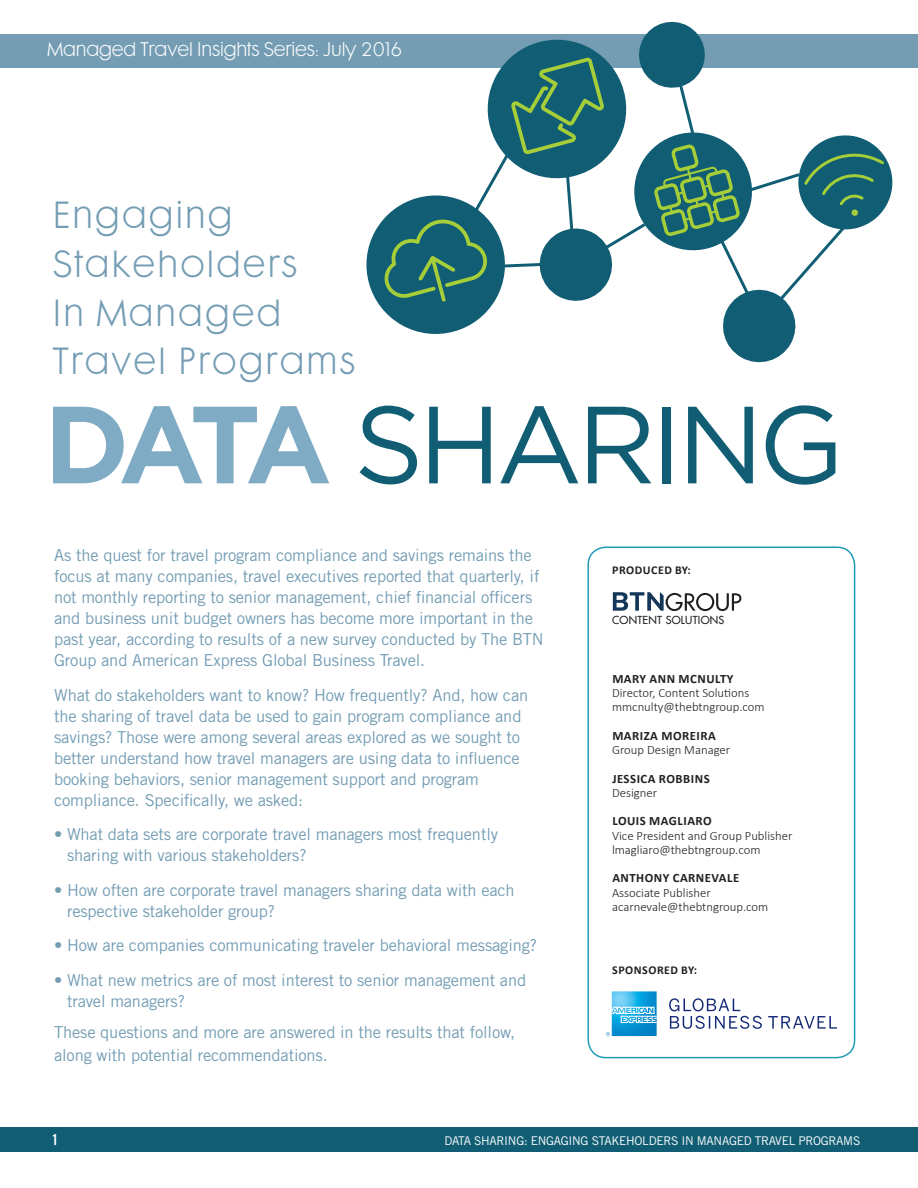
<style>
.page{position:relative;width:918px;height:1188px;background:#fff}
.page>*{position:absolute;margin:0;border:0;box-sizing:border-box;transform-origin:0 0}
.t1{font:109.5px "Gotham";letter-spacing:-.05em;color:#115e74}
.t2{font:34.5px/48.8px "Futura Maxi CG Light";letter-spacing:.06em;color:#749db4}
.t3{font:18px "Futura Maxi CG Light";letter-spacing:-.01em;color:#fff}
.t4{font:16.5px/21px "Trade Gothic LT Std";letter-spacing:-.01em;color:#749db4}
.t5{font:15px "Trade Gothic LT Std Bd Cn 20";color:#fff}
.t6{font:300 12.75px "Calibri";color:#231f20}
.t7{font:700 12.75px "Calibri";letter-spacing:.04em;color:#231f20}
.t8{font:12px "Trade Gothic LT Std";letter-spacing:-.025em;color:#fff}
.t9{font:700 12px "Calibri";letter-spacing:.04em;color:#231f20}
.t10{font:500 10.8px "Futura Std";letter-spacing:.025em;color:#231f20}
.s1{font-weight:700;color:#7fabc4}
</style>
<div class="page">
<div style="left:0;top:1127px;width:918px;height:25px;background:#115e74"></div>
<div style="left:587px;top:546px;width:268px;height:512px;border:2px solid #229bb8;border-radius:18px"></div>
<svg style="left:669px;top:998px;width:168px;height:31px"></svg>
<svg style="left:606px;top:991px;width:51px;height:45px;background:#55b9e4"></svg>
<svg style="left:613px;top:592px;width:128px;height:19px"></svg>
<div style="left:0;top:34px;width:918px;height:33px;background:#749db4"></div>
<svg style="left:357px;top:21px;width:542px;height:342px"></svg>
<p class="t3" style="left:48px;top:38px;width:356px">Managed Travel Insights Series: July 2016</p>
<p class="t2" style="left:53px;top:191px;width:246px">Engaging<br>Stakeholders</p>
<p class="t2" style="left:53px;top:288px;width:304px">In Managed<br>Travel Programs</p>
<p class="t1" style="left:44px;top:375px;width:802px"><span class="s1">DATA</span> SHARING</p>
<p class="t4" style="left:54px;top:545px;width:491px">As the quest for travel program compliance and savings remains the focus at many companies, travel executives reported that quarterly, if not monthly reporting to senior management, chief financial officers and business unit budget owners has become more important in the past year, according to results of a new survey conducted by The BTN Group and American Express Global Business Travel.</p>
<p class="t4" style="left:54px;top:684px;width:476px">What do stakeholders want to know? How frequently? And, how can the sharing of travel data be used to gain program compliance and savings? Those were among several areas explored as we sought to better understand how travel managers are using data to influence booking behaviors, senior management support and program compliance. Specifically, we asked:</p>
<p class="t4" style="left:67px;top:824px;width:433px;text-indent:-13px">• What data sets are corporate travel managers most frequently sharing with various stakeholders?</p>
<p class="t4" style="left:67px;top:879px;width:449px;text-indent:-13px">• How often are corporate travel managers sharing data with each respective stakeholder group?</p>
<p class="t4" style="left:54px;top:935px;width:485px">• How are companies communicating traveler behavioral messaging?</p>
<p class="t4" style="left:67px;top:969px;width:461px;text-indent:-13px">• What new metrics are of most interest to senior management and travel managers?</p>
<p class="t4" style="left:54px;top:1021px;width:462px;line-height:22.5px">These questions and more are answered in the results that follow, along with potential recommendations.</p>
<p class="t9" style="left:612px;top:563px;width:80px">PRODUCED BY:</p>
<p class="t10" style="left:612px;top:614px;width:114px">CONTENT SOLUTIONS</p>
<p class="t7" style="left:612px;top:670px;width:123px">MARY ANN MCNULTY</p>
<p class="t6" style="left:612px;top:685px;width:139px">Director, Content Solutions</p>
<p class="t6" style="left:612px;top:699px;width:154px">mmcnulty@thebtngroup.com</p>
<p class="t7" style="left:612px;top:727px;width:105px">MARIZA MOREIRA</p>
<p class="t6" style="left:612px;top:742px;width:120px">Group Design Manager</p>
<p class="t7" style="left:612px;top:770px;width:99px">JESSICA ROBBINS</p>
<p class="t6" style="left:612px;top:785px;width:47px">Designer</p>
<p class="t7" style="left:612px;top:813px;width:101px">LOUIS MAGLIARO</p>
<p class="t6" style="left:612px;top:827px;width:182px">Vice President and Group Publisher</p>
<p class="t6" style="left:612px;top:842px;width:150px">lmagliaro@thebtngroup.com</p>
<p class="t7" style="left:612px;top:870px;width:128px">ANTHONY CARNEVALE</p>
<p class="t6" style="left:612px;top:884px;width:100px">Associate Publisher</p>
<p class="t6" style="left:612px;top:899px;width:158px">acarnevale@thebtngroup.com</p>
<p class="t9" style="left:612px;top:963px;width:86px">SPONSORED BY:</p>
<p class="t5" style="left:52px;top:1130px;width:8px">1</p>
<p class="t8" style="left:444px;top:1133px;width:417px">DATA SHARING: ENGAGING STAKEHOLDERS IN MANAGED TRAVEL PROGRAMS</p>
</div>
